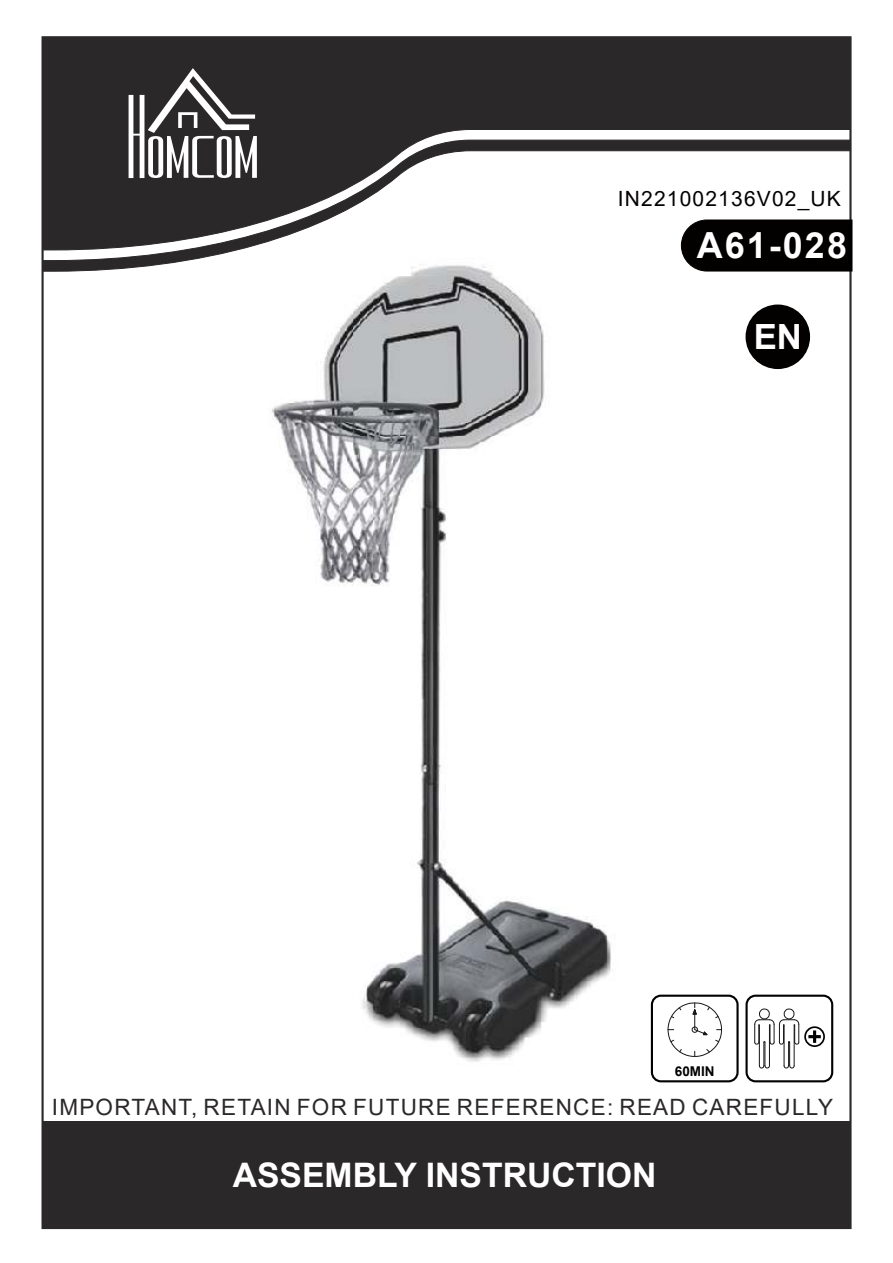
<style>
.page{position:relative;width:893px;height:1263px;background:#fff}
.page>*{position:absolute;margin:0;border:0;box-sizing:border-box;transform-origin:0 0}
.t1{font:700 36px "Arial";letter-spacing:.055em;color:#fff}
.t2{font:700 34.8px "Arial";color:#fff}
.t3{font:700 33.75px "Arial";color:#fff}
.t4{font:22.5px "Arial";letter-spacing:.055em;color:#2b2829}
.t5{font:21px "Arial";letter-spacing:.055em;color:#030000}
.t6{font:700 13.5px "Arial";color:#030000}
</style>
<div class="page">
<div style="left:42px;top:1122px;width:808px;height:106px;background:#2b2829"></div>
<div style="left:746px;top:305px;width:64px;height:64px;background:#030000;border-radius:50%"></div>
<img style="left:271px;top:272px;width:340px;height:790px">
<svg style="left:754px;top:1008px;width:46px;height:61px"></svg>
<div style="left:804px;top:1026px;width:21px;height:21px;border:2px solid #030000;border-radius:50%"></div>
<svg style="left:808px;top:1030px;width:13px;height:13px"></svg>
<div style="left:745px;top:995px;width:88px;height:87px;border:2px solid #030000;border-radius:9px"></div>
<svg style="left:667px;top:1002px;width:55px;height:55px"></svg>
<div style="left:651px;top:995px;width:88px;height:87px;border:2px solid #030000;border-radius:9px"></div>
<div style="left:42px;top:36px;width:809px;height:103px;background:#2b2829"></div>
<svg style="left:42px;top:139px;width:809px;height:133px"></svg>
<svg style="left:129px;top:68px;width:128px;height:110px"></svg>
<p class="t5" style="left:618px;top:191px;width:225px">IN221002136V02_UK</p>
<h1 class="t1" style="left:697px;top:232px;width:152px">A61-028</h1>
<h2 class="t2" style="left:754px;top:324px;width:50px">EN</h2>
<p class="t6" style="left:675px;top:1066px;width:41px">60MIN</p>
<p class="t4" style="left:52px;top:1099px;width:783px">IMPORTANT, RETAIN FOR FUTURE REFERENCE: READ CAREFULLY</p>
<h3 class="t3" style="left:233px;top:1163px;width:425px">ASSEMBLY INSTRUCTION</h3>
</div>
